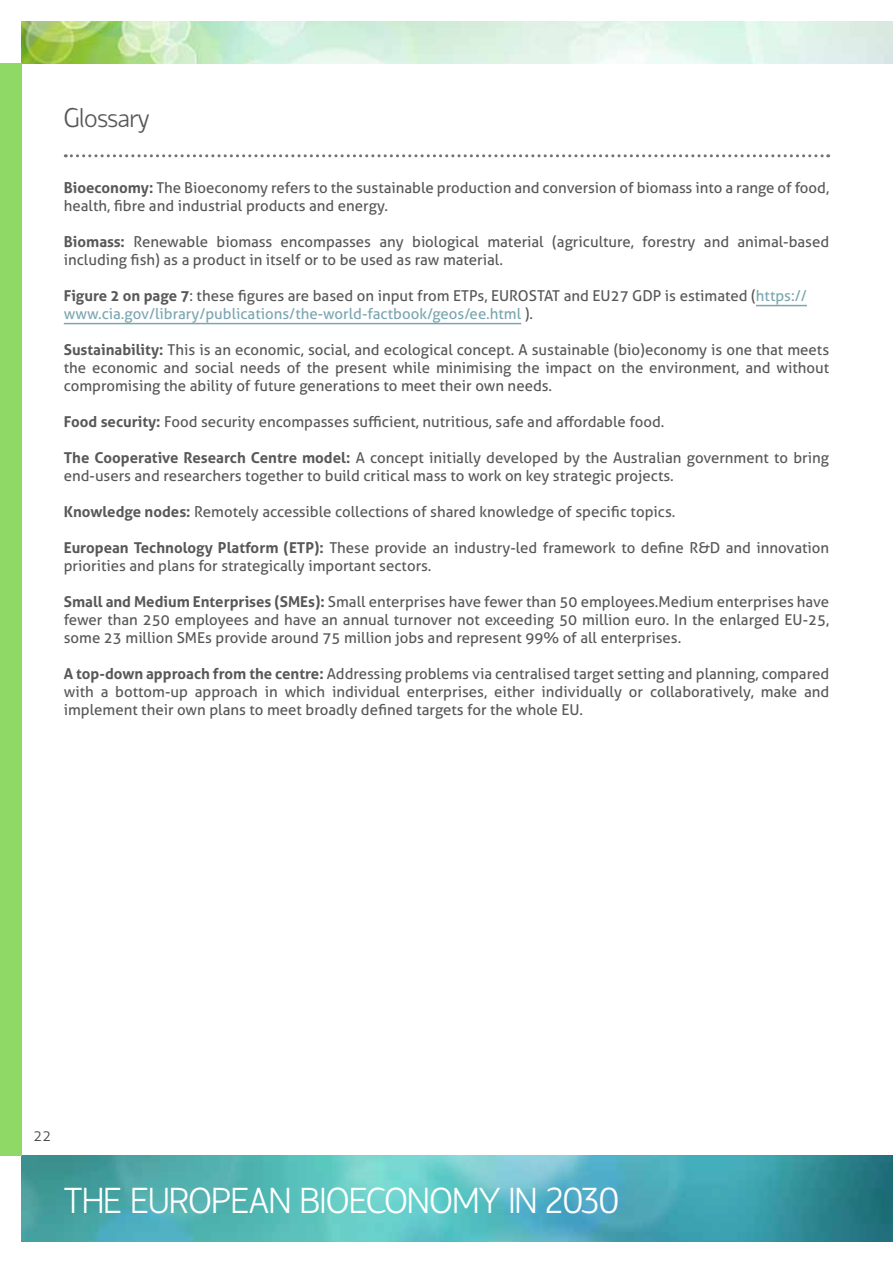
<style>
.page{position:relative;width:893px;height:1263px;background:#fff}
.page>*{position:absolute;margin:0;border:0;box-sizing:border-box;transform-origin:0 0}
.t1{font:300 36px "Hattori Hanzo";color:#fff}
.t2{font:300 27px "Hattori Hanzo";color:#58585a}
.t3{font:15px/18px "Aller";color:#58585a}
.t4{font:15px/18px "Aller";color:#7ca6b1}
.t5{font:300 15px "Aller";color:#484549}
.s1{font-weight:700}
.s2{font-weight:700;color:#58585a}
.s3{color:#58585a}
</style>
<div class="page">
<img style="left:21px;top:1156px;width:872px;height:86px">
<img style="left:21px;top:21px;width:872px;height:43px">
<div style="left:0;top:64px;width:21px;height:1092px;background:#8fd967"></div>
<svg style="left:65px;top:154px;width:764px;height:3px"></svg>
<hr style="left:756px;top:305px;width:51px;height:1px;background:#7ca6b1">
<hr style="left:64px;top:323px;width:457px;height:1px;background:#7ca6b1">
<h2 class="t2" style="left:64px;top:104px;width:87px">Glossary</h2>
<p class="t3" style="left:64px;top:179px;width:767px"><span class="s1">Bioeconomy:</span> The Bioeconomy refers to the sustainable production and conversion of biomass into a range of food, health, fibre and industrial products and energy.</p>
<p class="t3" style="left:64px;top:233px;width:767px"><span class="s1">Biomass:</span> Renewable biomass encompasses any biological material (agriculture, forestry and animal-based including fish) as a product in itself or to be used as raw material.</p>
<p class="t4" style="left:64px;top:287px;width:745px"><span class="s2">Figure 2 on page 7</span><span class="s3">: these figures are based on input from ETPs, EUROSTAT and EU27 GDP is estimated (</span>https:// www.cia.gov/library/publications/the-world-factbook/geos/ee.html <span class="s3">).</span></p>
<p class="t3" style="left:64px;top:341px;width:767px;text-align:justify"><span class="s1">Sustainability:</span> This is an economic, social, and ecological concept. A sustainable (bio)economy is one that meets the economic and social needs of the present while minimising the impact on the environment, and without compromising the ability of future generations to meet their own needs.</p>
<p class="t3" style="left:64px;top:413px;width:602px"><span class="s1">Food security:</span> Food security encompasses sufficient, nutritious, safe and affordable food.</p>
<p class="t3" style="left:64px;top:449px;width:767px"><span class="s1">The Cooperative Research Centre model:</span> A concept initially developed by the Australian government to bring end-users and researchers together to build critical mass to work on key strategic projects.</p>
<p class="t3" style="left:64px;top:503px;width:613px"><span class="s1">Knowledge nodes:</span> Remotely accessible collections of shared knowledge of specific topics.</p>
<p class="t3" style="left:64px;top:539px;width:767px"><span class="s1">European Technology Platform (ETP):</span> These provide an industry-led framework to define R&amp;D and innovation priorities and plans for strategically important sectors.</p>
<p class="t3" style="left:64px;top:593px;width:767px;text-align:justify"><span class="s1">Small and Medium Enterprises (SMEs):</span> Small enterprises have fewer than 50 employees.Medium enterprises have fewer than 250 employees and have an annual turnover not exceeding 50 million euro. In the enlarged EU-25, some 23 million SMEs provide around 75 million jobs and represent 99% of all enterprises.</p>
<p class="t3" style="left:64px;top:665px;width:767px;text-align:justify"><span class="s1">A top-down approach from the centre:</span> Addressing problems via centralised target setting and planning, compared with a bottom-up approach in which individual enterprises, either individually or collaboratively, make and implement their own plans to meet broadly defined targets for the whole EU.</p>
<p class="t5" style="left:34px;top:1127px;width:19px">22</p>
<h1 class="t1" style="left:64px;top:1181px;width:557px">THE EUROPEAN BIOECONOMY IN 2030</h1>
</div>
